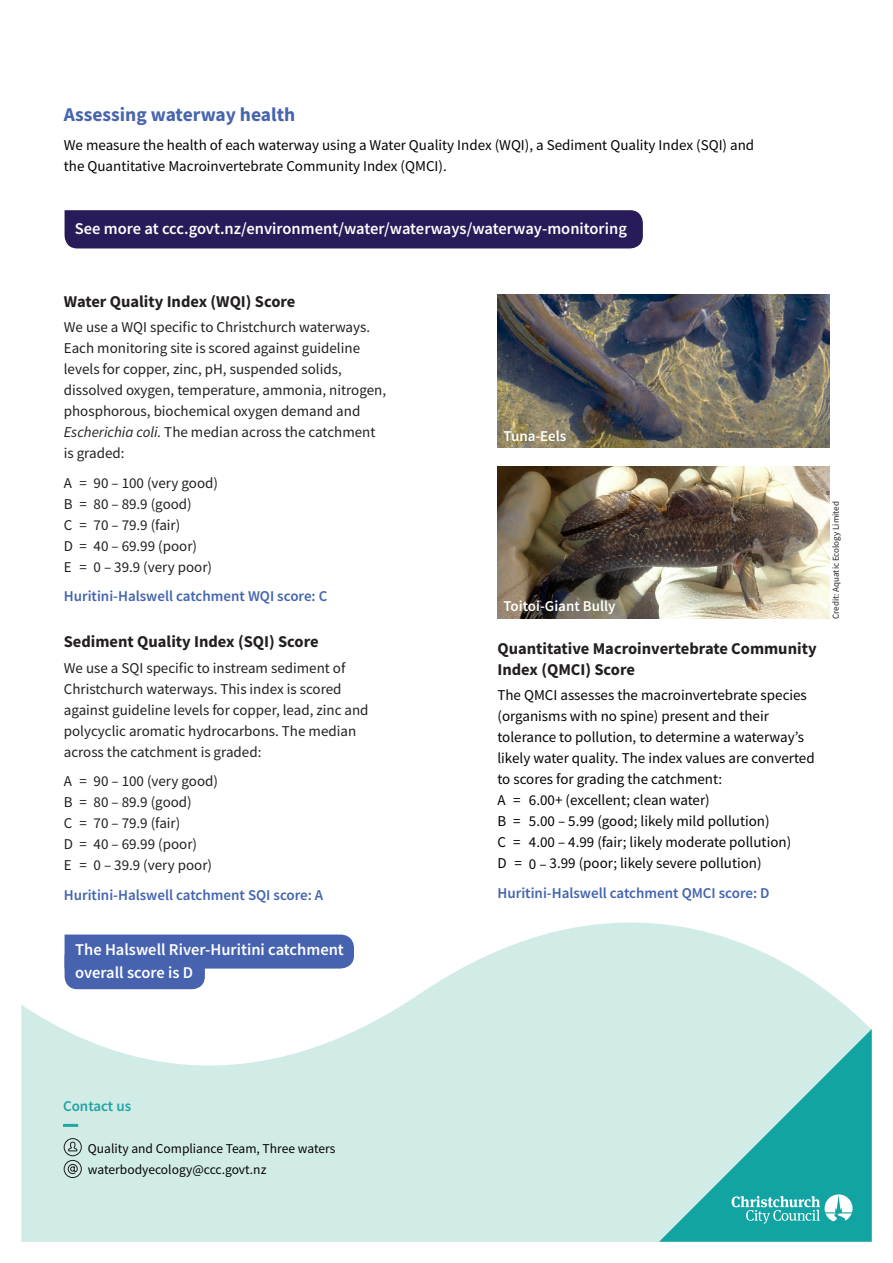
<style>
.page{position:relative;width:893px;height:1263px;background:#fff}
.page>*{position:absolute;margin:0;border:0;box-sizing:border-box;transform-origin:0 0}
.t1{font:700 19.5px "Source Sans Pro";color:#4764af}
.t2{font:600 16.5px/22.5px "Source Sans Pro";color:#fff}
.t3{font:700 16.5px/21px "Source Sans Pro";color:#231f20}
.t4{font:15px/21px "Source Sans Pro";color:#231f20}
.t5{font:15px/21px "Source Sans Pro";color:#040503}
.t6{font:15px/21px "Source Sans Pro";color:#020302}
.t7{font:600 15px "Source Sans Pro";color:#4364af}
.t8{font:600 15px "Source Sans Pro";color:#fff}
.t9{font:600 15px "Source Sans Pro";color:#23a3a4}
.t10{font:13.5px "Source Sans Pro";color:#040503}
.t11{font:9px "Source Sans Pro";color:#231f20}
.s1{font-style:italic}
</style>
<div class="page">
<img style="left:498px;top:466px;width:331px;height:153px">
<svg style="left:21px;top:922px;width:850px;height:320px;fill:#d1ebe6"></svg>
<svg style="left:659px;top:1029px;width:213px;height:213px;background:#7acac7"></svg>
<svg style="left:732px;top:1194px;width:120px;height:30px"></svg>
<img style="left:497px;top:294px;width:332px;height:154px">
<svg style="left:65px;top:934px;width:289px;height:55px"></svg>
<div style="left:65px;top:210px;width:578px;height:38px;background:#291a59"></div>
<hr style="left:63px;top:1124px;width:15px;height:3px;background:#23a3a4">
<svg style="left:63px;top:1160px;width:19px;height:18px"></svg>
<svg style="left:68px;top:1141px;width:10px;height:11px"></svg>
<div style="left:64px;top:1138px;width:18px;height:18px;border:1px solid #201d1e;border-radius:50%"></div>
<p class="t1" style="left:64px;top:101px;width:233px">Assessing waterway health</p>
<p class="t6" style="left:64px;top:135px;width:692px">We measure the health of each waterway using a Water Quality Index (WQI), a Sediment Quality Index (SQI) and the Quantitative Macroinvertebrate Community Index (QMCI).</p>
<p class="t2" style="left:75px;top:217px;width:553px">See more at ccc.govt.nz/environment/water/waterways/waterway-monitoring</p>
<p class="t3" style="left:64px;top:291px;width:233px">Water Quality Index (WQI) Score</p>
<p class="t4" style="left:64px;top:317px;width:324px">We use a WQI specific to Christchurch waterways.<br>Each monitoring site is scored against guideline levels for copper, zinc, pH, suspended solids, dissolved oxygen, temperature, ammonia, nitrogen, phosphorous, biochemical oxygen demand and <span class="s1">Escherichia coli.</span> The median across the catchment is graded:</p>
<p class="t4" style="left:64px;top:472px;width:156px">A = 90 – 100 (very good)<br>B = 80 – 89.9 (good)<br>C = 70 – 79.9 (fair)<br>D = 40 – 69.99 (poor)<br>E = 0 – 39.9 (very poor)</p>
<p class="t7" style="left:64px;top:586px;width:265px">Huritini-Halswell catchment WQI score: C</p>
<p class="t3" style="left:64px;top:631px;width:256px">Sediment Quality Index (SQI) Score</p>
<p class="t4" style="left:64px;top:657px;width:306px">We use a SQI specific to instream sediment of Christchurch waterways. This index is scored against guideline levels for copper, lead, zinc and polycyclic aromatic hydrocarbons. The median across the catchment is graded:</p>
<p class="t4" style="left:64px;top:771px;width:156px">A = 90 – 100 (very good)<br>B = 80 – 89.9 (good)<br>C = 70 – 79.9 (fair)<br>D = 40 – 69.99 (poor)<br>E = 0 – 39.9 (very poor)</p>
<p class="t7" style="left:64px;top:885px;width:261px">Huritini-Halswell catchment SQI score: A</p>
<p class="t2" style="left:75px;top:938px;width:270px">The Halswell River-Huritini catchment overall score is D</p>
<p class="t8" style="left:503px;top:426px;width:64px">Tuna-Eels</p>
<p class="t8" style="left:503px;top:596px;width:114px">Toitoi-Giant Bully</p>
<p class="t3" style="left:497px;top:637px;width:321px">Quantitative Macroinvertebrate Community<br>Index (QMCI) Score</p>
<p class="t5" style="left:497px;top:684px;width:319px">The QMCI assesses the macroinvertebrate species (organisms with no spine) present and their tolerance to pollution, to determine a waterway’s likely water quality. The index values are converted to scores for grading the catchment:</p>
<p class="t5" style="left:497px;top:789px;width:295px">A = 6.00+ (excellent; clean water)<br>B = 5.00 – 5.99 (good; likely mild pollution)<br>C = 4.00 – 4.99 (fair; likely moderate pollution)<br>D = 0 – 3.99 (poor; likely severe pollution)</p>
<p class="t7" style="left:497px;top:883px;width:274px">Huritini-Halswell catchment QMCI score: D</p>
<p class="t11" style="left:830px;top:619px;width:119px;rotate:-90deg">Credit: Aquatic Ecology Limited</p>
<p class="t9" style="left:63px;top:1096px;width:70px">Contact us</p>
<p class="t10" style="left:88px;top:1140px;width:249px">Quality and Compliance Team, Three waters</p>
<p class="t10" style="left:88px;top:1161px;width:180px">waterbodyecology@ccc.govt.nz</p>
</div>
